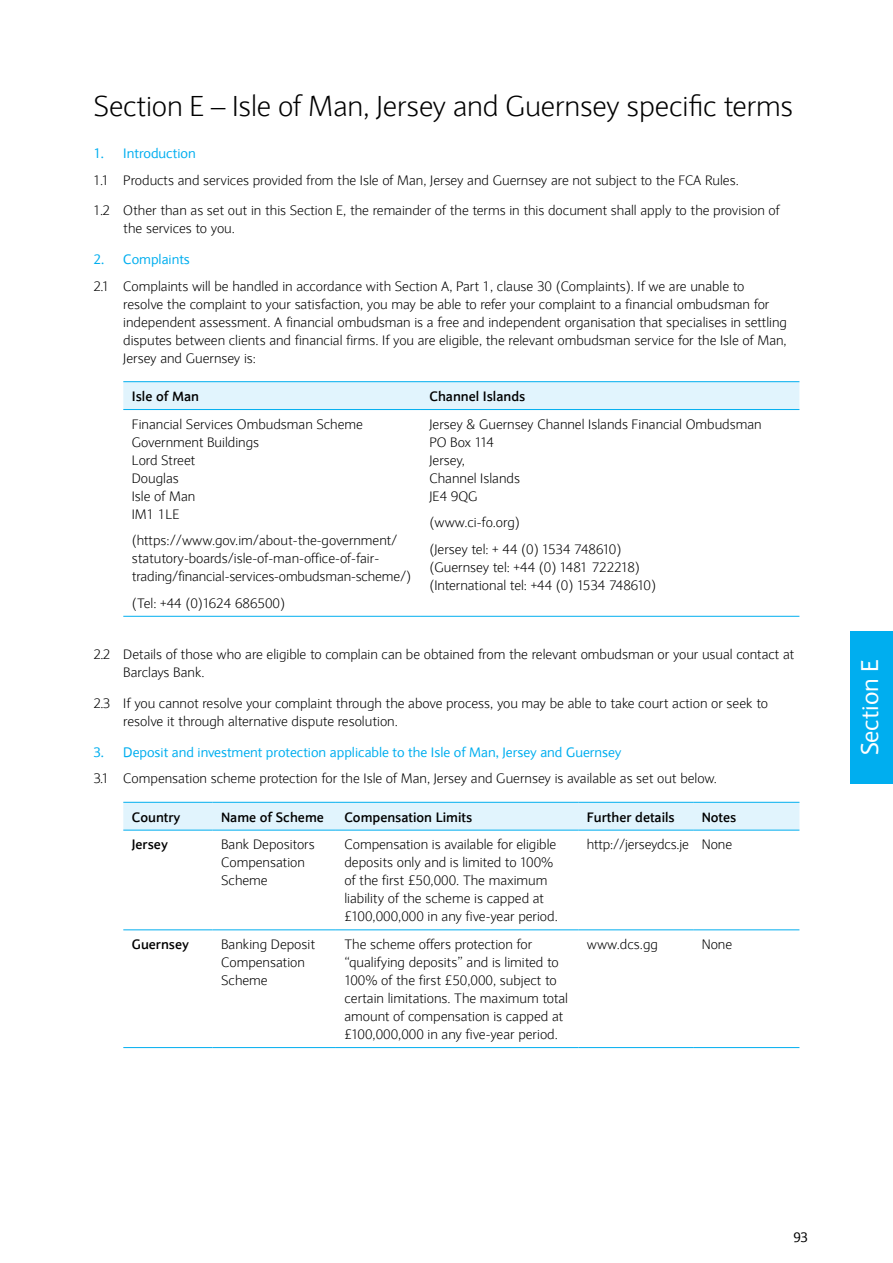
<style>
.page{position:relative;width:893px;height:1263px;background:#fff}
.page>*{position:absolute;margin:0;border:0;box-sizing:border-box;transform-origin:0 0}
.t1{font:300 28.5px "Expert Sans";letter-spacing:-.005em;color:#000}
.t2{font:24px "Expert Sans";color:#fff}
.t3{font:300 13.5px/18px "Expert Sans";color:#000}
.t4{font:13.5px "Expert Sans";color:#00aeef}
.t5{font:700 13.5px "Expert Sans";color:#000}
.t6{font:13.5px "Expert Sans";color:#000}
</style>
<div class="page">
<div style="left:123px;top:382px;width:676px;height:27px;background:#e1f4fd"></div>
<hr style="left:123px;top:381px;width:298px;height:1px;background:#00aeef">
<hr style="left:123px;top:409px;width:298px;height:1px;background:#00aeef">
<hr style="left:123px;top:616px;width:298px;height:1px;background:#00aeef">
<hr style="left:421px;top:381px;width:378px;height:1px;background:#00aeef">
<hr style="left:421px;top:409px;width:378px;height:1px;background:#00aeef">
<hr style="left:421px;top:616px;width:378px;height:1px;background:#00aeef">
<div style="left:123px;top:803px;width:676px;height:27px;background:#e1f4fd"></div>
<hr style="left:123px;top:802px;width:90px;height:1px;background:#00aeef">
<hr style="left:213px;top:802px;width:123px;height:1px;background:#00aeef">
<hr style="left:336px;top:802px;width:242px;height:1px;background:#00aeef">
<hr style="left:578px;top:802px;width:115px;height:1px;background:#00aeef">
<hr style="left:693px;top:802px;width:106px;height:1px;background:#00aeef">
<hr style="left:123px;top:830px;width:90px;height:1px;background:#00aeef">
<hr style="left:213px;top:830px;width:123px;height:1px;background:#00aeef">
<hr style="left:336px;top:830px;width:242px;height:1px;background:#00aeef">
<hr style="left:578px;top:830px;width:115px;height:1px;background:#00aeef">
<hr style="left:693px;top:830px;width:106px;height:1px;background:#00aeef">
<hr style="left:123px;top:929px;width:90px;height:1px;background:#00aeef">
<hr style="left:213px;top:929px;width:123px;height:1px;background:#00aeef">
<hr style="left:336px;top:929px;width:242px;height:1px;background:#00aeef">
<hr style="left:578px;top:929px;width:115px;height:1px;background:#00aeef">
<hr style="left:693px;top:929px;width:106px;height:1px;background:#00aeef">
<hr style="left:123px;top:1047px;width:90px;height:1px;background:#00aeef">
<hr style="left:213px;top:1047px;width:123px;height:1px;background:#00aeef">
<hr style="left:336px;top:1047px;width:242px;height:1px;background:#00aeef">
<hr style="left:578px;top:1047px;width:115px;height:1px;background:#00aeef">
<hr style="left:693px;top:1047px;width:106px;height:1px;background:#00aeef">
<div style="left:850px;top:631px;width:43px;height:153px;background:#00aeef"></div>
<h1 class="t1" style="left:94px;top:89px;width:701px">Section E – Isle of Man, Jersey and Guernsey specific terms</h1>
<p class="t4" style="left:94px;top:145px;width:104px">1. Introduction</p>
<p class="t3" style="left:94px;top:171px;width:647px">1.1 Products and services provided from the Isle of Man, Jersey and Guernsey are not subject to the FCA Rules.</p>
<p class="t3" style="left:123px;top:202px;width:658px;text-indent:-30px">1.2 Other than as set out in this Section E, the remainder of the terms in this document shall apply to the provision of the services to you.</p>
<p class="t4" style="left:94px;top:251px;width:98px">2. Complaints</p>
<p class="t3" style="left:123px;top:277px;width:665px;text-indent:-30px">2.1 Complaints will be handled in accordance with Section A, Part 1, clause 30 (Complaints). If we are unable to resolve the complaint to your satisfaction, you may be able to refer your complaint to a financial ombudsman for independent assessment. A financial ombudsman is a free and independent organisation that specialises in settling disputes between clients and financial firms. If you are eligible, the relevant ombudsman service for the Isle of Man, Jersey and Guernsey is:</p>
<p class="t5" style="left:132px;top:387px;width:69px">Isle of Man</p>
<p class="t5" style="left:429px;top:387px;width:97px">Channel Islands</p>
<p class="t3" style="left:132px;top:415px;width:233px">Financial Services Ombudsman Scheme<br>Government Buildings<br>Lord Street<br>Douglas<br>Isle of Man<br>IM1 1LE</p>
<p class="t3" style="left:132px;top:531px;width:281px">(https://www.gov.im/about-the-government/ statutory-boards/isle-of-man-office-of-fair&shy;trading/financial-services-ombudsman-scheme/)</p>
<p class="t3" style="left:132px;top:594px;width:155px">(Tel: +44 (0)1624 686500)</p>
<p class="t3" style="left:429px;top:415px;width:334px">Jersey &amp; Guernsey Channel Islands Financial Ombudsman<br>PO Box 114<br>Jersey,<br>Channel Islands<br>JE4 9QG</p>
<p class="t3" style="left:429px;top:509px;width:193px;line-height:26.5px">(www.ci-fo.org)<br>(Jersey tel: + 44 (0) 1534 748610)</p>
<p class="t3" style="left:429px;top:558px;width:228px">(Guernsey tel: +44 (0) 1481 722218) (International tel: +44 (0) 1534 748610)</p>
<p class="t3" style="left:123px;top:645px;width:672px;text-indent:-30px">2.2 Details of those who are eligible to complain can be obtained from the relevant ombudsman or your usual contact at<br>Barclays Bank.</p>
<p class="t3" style="left:123px;top:694px;width:646px;text-indent:-30px">2.3 If you cannot resolve your complaint through the above process, you may be able to take court action or seek to resolve it through alternative dispute resolution.</p>
<p class="t4" style="left:94px;top:743px;width:529px">3. Deposit and investment protection applicable to the Isle of Man, Jersey and Guernsey</p>
<p class="t3" style="left:94px;top:769px;width:625px">3.1 Compensation scheme protection for the Isle of Man, Jersey and Guernsey is available as set out below.</p>
<p class="t5" style="left:132px;top:808px;width:50px">Country</p>
<p class="t5" style="left:221px;top:808px;width:104px">Name of Scheme</p>
<p class="t5" style="left:344px;top:808px;width:129px">Compensation Limits</p>
<p class="t5" style="left:587px;top:808px;width:89px">Further details</p>
<p class="t5" style="left:702px;top:808px;width:36px">Notes</p>
<p class="t5" style="left:132px;top:836px;width:38px">Jersey</p>
<p class="t3" style="left:221px;top:835px;width:95px">Bank Depositors<br>Compensation<br>Scheme</p>
<p class="t3" style="left:344px;top:835px;width:215px">Compensation is available for eligible deposits only and is limited to 100% of the first £50,000. The maximum liability of the scheme is capped at £100,000,000 in any five-year period.</p>
<p class="t3" style="left:587px;top:835px;width:147px">http://jerseydcs.je None</p>
<p class="t5" style="left:132px;top:935px;width:59px">Guernsey</p>
<p class="t3" style="left:221px;top:935px;width:96px">Banking Deposit<br>Compensation<br>Scheme</p>
<p class="t3" style="left:344px;top:935px;width:225px">The scheme offers protection for “qualifying deposits” and is limited to 100% of the first £50,000, subject to certain limitations. The maximum total amount of compensation is capped at £100,000,000 in any five-year period.</p>
<p class="t3" style="left:587px;top:935px;width:73px">www.dcs.gg</p>
<p class="t3" style="left:702px;top:935px;width:32px">None</p>
<h2 class="t2" style="left:855px;top:755px;width:97px;rotate:-90deg">Section E</h2>
<p class="t6" style="left:793px;top:1229px;width:16px">93</p>
</div>
